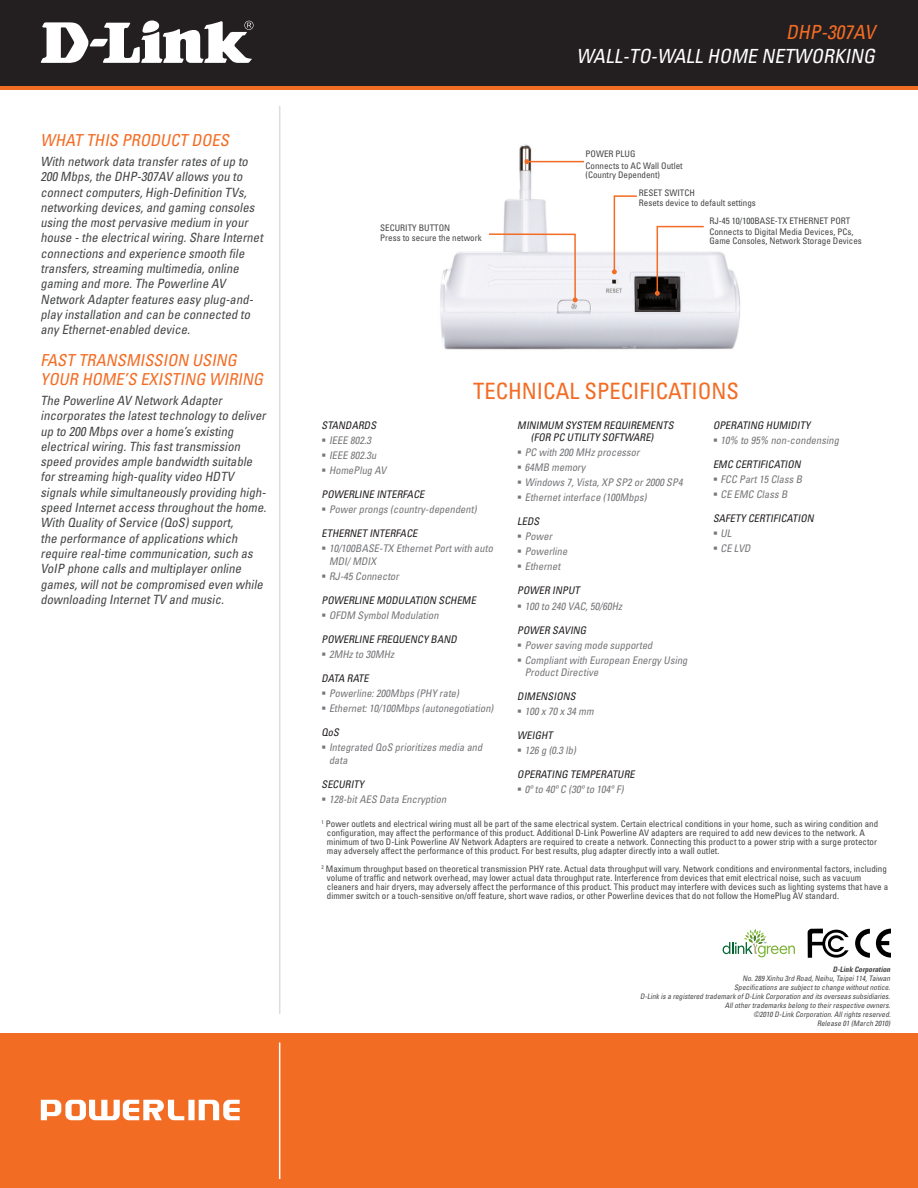
<style>
.page{position:relative;width:918px;height:1188px;background:#fff}
.page>*{position:absolute;margin:0;border:0;box-sizing:border-box;transform-origin:0 0}
.t1{font:condensed 22.5px "Univers";color:#f36c24}
.t2{font:italic condensed 19.5px "Univers";color:#fff}
.t3{font:italic condensed 19.5px "Univers";color:#f36c24}
.t4{font:italic condensed 16.5px/19.5px "Univers";color:#f36c24}
.t5{font:italic condensed 12.75px/15.3px "Univers";color:#454647}
.t6{font:italic condensed 10.5px/15px "Univers";color:#757679}
.t7{font:italic condensed 10.5px/12px "Univers";color:#231f20}
.t8{font:condensed 9px/9px "Univers";color:#454647}
.t9{font:italic condensed 7.5px/9px "Univers";color:#454647;text-align:right}
.t10{font:italic 700 condensed 7.5px "Univers";color:#454647}
</style>
<div class="page">
<div style="left:0;top:1034px;width:918px;height:154px;background:#f36c24"></div>
<div style="left:0;top:0;width:918px;height:89px;background:linear-gradient(to right,#f36c24,#f36c24)"></div>
<div style="left:0;top:0;width:918px;height:85px;background:#231f20"></div>
<svg style="left:41px;top:20px;width:213px;height:43px"></svg>
<hr style="left:279px;top:1042px;width:1px;height:137px;background:#fff">
<svg style="left:41px;top:1100px;width:199px;height:20px"></svg>
<hr style="left:279px;top:106px;width:1px;height:908px;background:#dcdddf">
<svg style="left:808px;top:929px;width:41px;height:29px"></svg>
<svg style="left:855px;top:929px;width:15px;height:29px"></svg>
<svg style="left:876px;top:929px;width:15px;height:29px"></svg>
<svg style="left:723px;top:929px;width:72px;height:28px"></svg>
<img style="left:440px;top:144px;width:300px;height:206px">
<svg style="left:612px;top:195px;width:26px;height:79px"></svg>
<svg style="left:487px;top:233px;width:91px;height:69px"></svg>
<svg style="left:524px;top:159px;width:5px;height:5px"></svg>
<hr style="left:528px;top:161px;width:56px;height:1px;background:#f36c24">
<svg style="left:655px;top:225px;width:50px;height:71px"></svg>
<h3 class="t4" style="left:40px;top:131px;width:194px">WHAT THIS PRODUCT DOES</h3>
<p class="t5" style="left:40px;top:154px;width:227px">With network data transferrates ofup to 200 Mbps,the DHP-307AV allows you to connectcomputers,High-Definition TVs, networking devices,and gaming consoles using the mostpervasive medium in your house -the electricalwiring.Share Internet connections and experience smooth file transfers,streaming multimedia,online gaming and more.The Powerline AV Network Adapterfeatures easy plug-and&shy;play installation and can be connected to any Ethernet-enabled device.</p>
<h3 class="t4" style="left:40px;top:350px;width:162px">FAST TRANSMISSION Using your home</h3>
<h3 class="t4" style="left:124px;top:369px;width:43px">’s existing</h3>
<h3 class="t4" style="left:209px;top:369px;width:11px">wiring</h3>
<p class="t5" style="left:40px;top:393px;width:230px">The Powerline AV Network Adapter incorporates the latesttechnology to deliver up to 200 Mbps overa home’s existing electricalwiring.This fasttransmission speed provides ample bandwidth suitable forstreaming high-quality video HDTV signals while simultaneously providing high&shy;speed Internetaccess throughoutthe home.<br>With Quality ofService (QoS)support,<br>the performance ofapplications which require real-time communication,such as VoIP phone calls and multiplayeronline games,willnotbe compromised even while downloading InternetTV and music.</p>
<h2 class="t3" style="left:786px;top:20px;width:95px">DHP-307AV</h2>
<h2 class="t2" style="left:577px;top:43px;width:304px">WALL-TO-WALL HOME NETWORKING</h2>
<p class="t8" style="left:586px;top:148px;width:99px;line-height:11.4px;text-indent:30px">Plug<br>Connects to AC Wall Outlet</p>
<p class="t8" style="left:586px;top:170px;width:76px">(Country Dependent)</p>
<p class="t8" style="left:586px;top:149px;width:12px">Power</p>
<p class="t8" style="left:380px;top:223px;width:103px;line-height:9.9px">Security Button<br>Press to secure the network</p>
<p class="t8" style="left:639px;top:188px;width:11px">Reset</p>
<p class="t8" style="left:639px;top:187px;width:118px;line-height:9.9px;text-indent:26px">Switch<br>Resets device to default settings</p>
<p class="t8" style="left:709px;top:215px;width:145px;line-height:11.4px;text-indent:121px">Port<br>Connects to Digital Media Devices, PCs,</p>
<p class="t8" style="left:709px;top:236px;width:154px">Game Consoles, Network Storage Devices</p>
<p class="t8" style="left:709px;top:216px;width:91px">RJ-45 10/100BASE-TX Ethernet</p>
<h1 class="t1" style="left:473px;top:377px;width:267px">TECHNICAL SPECIFICATIONS</h1>
<p class="t7" style="left:322px;top:419px;width:58px">STANDARDS</p>
<p class="t6" style="left:329px;top:433px;width:61px">IEEE 802.3<br>IEEE 802.3u<br>HomePlug AV</p>
<p class="t7" style="left:322px;top:488px;width:107px">POWERLINE INTERFACE</p>
<p class="t6" style="left:329px;top:502px;width:151px">Powerprongs (country-dependent)</p>
<p class="t7" style="left:322px;top:528px;width:100px">ETHERNET INTERFACE</p>
<p class="t6" style="left:329px;top:542px;width:168px;line-height:12.6px">10/100BASE-TX EthernetPortwith auto<br>MDI/ MDIX</p>
<p class="t6" style="left:329px;top:569px;width:74px">RJ-45 Connector</p>
<p class="t7" style="left:322px;top:594px;width:158px">POWERLINE MODU LATION SCHEME</p>
<p class="t6" style="left:329px;top:608px;width:113px">OFDM SymbolModulation</p>
<p class="t7" style="left:322px;top:633px;width:139px">POWERLINE FREQU ENCY BAND</p>
<p class="t6" style="left:329px;top:647px;width:69px">2MHzto 30MHz</p>
<p class="t7" style="left:322px;top:672px;width:51px">DATA RATE</p>
<p class="t6" style="left:329px;top:686px;width:168px">Powerline:200Mbps (PHY rate)<br>Ethernet:10/100Mbps (autonegotiation)</p>
<p class="t7" style="left:322px;top:726px;width:21px">QoS</p>
<p class="t6" style="left:329px;top:741px;width:157px;line-height:12.6px">Integrated QoS prioritizes media and data</p>
<p class="t7" style="left:322px;top:778px;width:45px">SECU RITY</p>
<p class="t6" style="left:329px;top:791px;width:121px">128-bitAES Data Encryption</p>
<p class="t7" style="left:531px;top:419px;width:147px;text-indent:-13px">MINIMU M SYSTEM REQU IREMENTS (For PC Utilit</p>
<p class="t7" style="left:594px;top:431px;width:21px">y Software</p>
<p class="t7" style="left:651px;top:431px;width:7px">)</p>
<p class="t6" style="left:525px;top:445px;width:162px">PC with 200 MHzprocessor<br>64MB memory<br>Windows 7,Vista,XP SP2 or2000 SP4<br>Ethernetinterface (100Mbps)</p>
<p class="t7" style="left:517px;top:516px;width:22px">LEDs</p>
<p class="t6" style="left:525px;top:529px;width:46px">Power<br>Powerline<br>Ethernet</p>
<p class="t7" style="left:517px;top:585px;width:66px">POWER INPUT</p>
<p class="t6" style="left:525px;top:598px;width:101px">100 to 240 VAC,50/60Hz</p>
<p class="t7" style="left:517px;top:624px;width:48px">POWER Saving</p>
<p class="t6" style="left:525px;top:637px;width:167px">Powersaving mode supported<br>Compliantwith European Energy Using</p>
<p class="t6" style="left:525px;top:665px;width:77px">ProductDirective</p>
<p class="t7" style="left:517px;top:690px;width:62px">DIMENSIONS</p>
<p class="t6" style="left:525px;top:704px;width:73px">100 x 70 x 34 mm</p>
<p class="t7" style="left:517px;top:729px;width:39px">WEIGHT</p>
<p class="t6" style="left:525px;top:743px;width:55px">126 g (0.3 lb)</p>
<p class="t7" style="left:517px;top:768px;width:121px">OPERATING TEMPERATU RE</p>
<p class="t6" style="left:525px;top:782px;width:103px">0ºto 40ºC (30ºto 104ºF)</p>
<p class="t7" style="left:713px;top:419px;width:100px">OPERATING HUMIDITY</p>
<p class="t6" style="left:721px;top:433px;width:122px">10% to 95% non-condensing</p>
<p class="t7" style="left:713px;top:458px;width:92px">EMC CERTIFICATION</p>
<p class="t6" style="left:721px;top:472px;width:85px">FCC Part15 Class B<br>CE EMC Class B</p>
<p class="t7" style="left:713px;top:512px;width:105px">SAFETY CERTIFICATION</p>
<p class="t6" style="left:721px;top:526px;width:34px">UL<br>CE LVD</p>
<p class="t8" style="left:327px;top:819px;width:553px;text-indent:-5px"><sup>1</sup> Power outlets and electrical wiring must all be part of the same electrical system. Certain electrical conditions in your home, such as wiring condition and configuration, may affect the performance of this product. Additional D-Link Powerline AV adapters are required to add new devices to the network. A minimum of two D-Link Powerline AV Network Adapters are required to create a network. Connecting this product to a power strip with a surge protector may adversely affect the performance of this product. For best results, plug adapter directly into a wall outlet.</p>
<p class="t8" style="left:327px;top:864px;width:563px;text-indent:-5px"><sup>2</sup> Maximum throughput based on theoretical transmission PHY rate. Actual data throughput will vary. Network conditions and environmental factors, including volume of traffic and network overhead, may lower actual data throughput rate. Interference from devices that emit electrical noise, such as vacuum cleaners and hair dryers, may adversely affect the performance of this product. This product may interfere with devices such as lighting systems that have a dimmer switch or a touch-sensitive on/off feature, short wave radios, or other Powerline devices that do not follow the HomePlug AV standard.</p>
<p class="t10" style="left:833px;top:965px;width:61px">D-Link Corporation</p>
<p class="t9" style="left:640px;top:974px;width:254px">No.289 Xinhu 3rd Road,Neihu,Taipei114,Taiwan<br>Specifications are subjectto change withoutnotice.<br>D-Link is a registered trademark ofD-Link Corporation and its overseas subsidiaries.<br>Allothertrademarks belong to theirrespective owners.<br>©2010 D-Link Corporation.Allrights reserved.<br>Release 01 (March 2010)</p>
</div>
